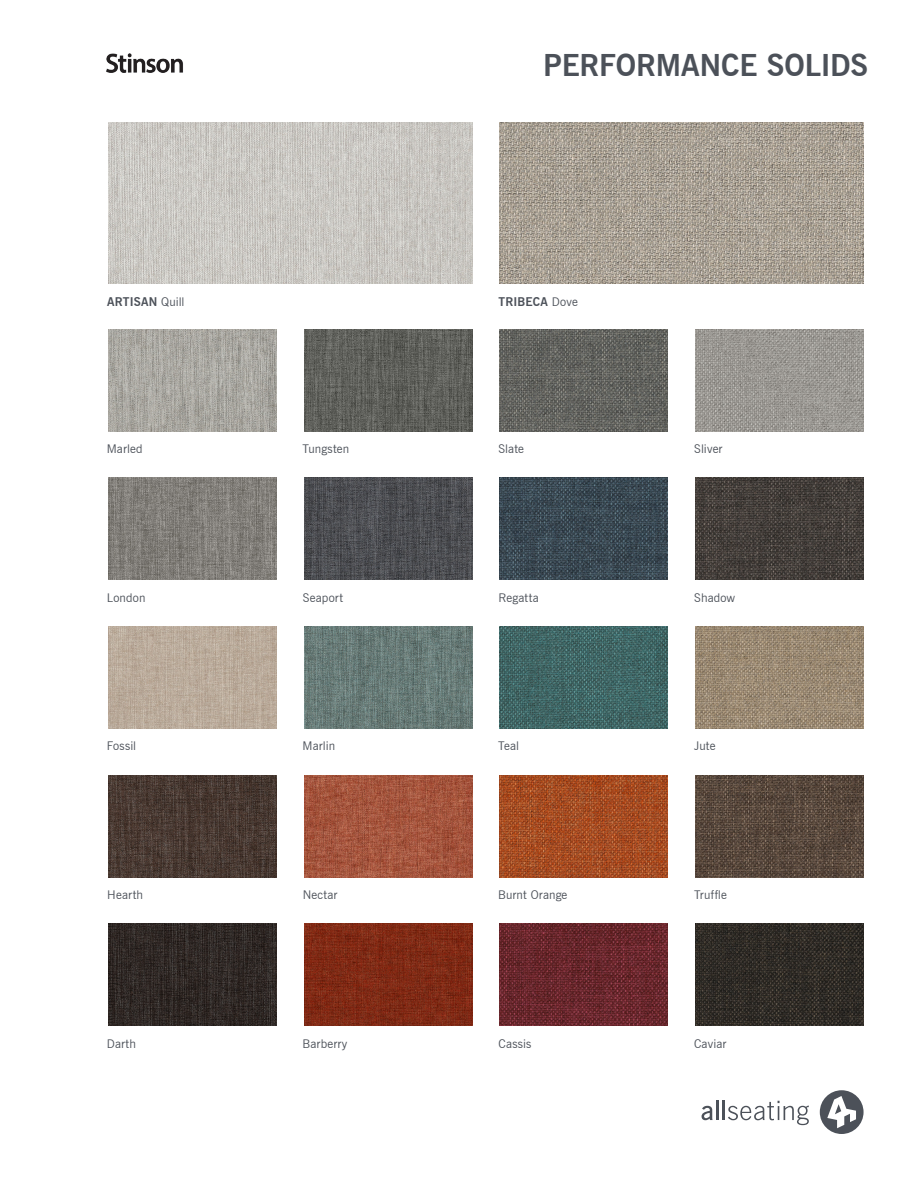
<style>
.page{position:relative;width:918px;height:1188px;background:#fff}
.page>*{position:absolute;margin:0;border:0;box-sizing:border-box;transform-origin:0 0}
.t1{font:700 30px "News Gothic BT";letter-spacing:-.01em;color:#4c5159}
.swatch{font:12px "News Gothic BT";letter-spacing:.01em;color:#4c5159}
.swatch-2{font:700 12px "News Gothic BT";letter-spacing:.015em;color:#4c5159}
.s1{font-weight:400}
</style>
<div class="page">
<svg style="left:820px;top:1090px;width:44px;height:44px"></svg>
<svg style="left:702px;top:1101px;width:16px;height:19px"></svg>
<hr style="left:722px;top:1101px;width:3px;height:19px;background:#4c5159">
<svg style="left:728px;top:1101px;width:81px;height:24px"></svg>
<img style="left:106px;top:53px;width:77px;height:19px">
<img style="left:108px;top:122px;width:364px;height:162px">
<img style="left:108px;top:329px;width:168px;height:102px">
<img style="left:108px;top:627px;width:168px;height:101px">
<img style="left:108px;top:478px;width:168px;height:102px">
<img style="left:108px;top:775px;width:168px;height:102px">
<img style="left:108px;top:924px;width:168px;height:102px">
<img style="left:500px;top:329px;width:168px;height:102px">
<img style="left:500px;top:627px;width:168px;height:101px">
<img style="left:500px;top:478px;width:168px;height:102px">
<img style="left:500px;top:775px;width:168px;height:102px">
<img style="left:500px;top:924px;width:168px;height:102px">
<img style="left:304px;top:329px;width:168px;height:102px">
<img style="left:304px;top:627px;width:168px;height:101px">
<img style="left:304px;top:478px;width:168px;height:102px">
<img style="left:304px;top:775px;width:168px;height:102px">
<img style="left:304px;top:924px;width:168px;height:102px">
<img style="left:696px;top:329px;width:168px;height:102px">
<img style="left:696px;top:627px;width:168px;height:101px">
<img style="left:696px;top:478px;width:168px;height:102px">
<img style="left:696px;top:775px;width:168px;height:102px">
<img style="left:696px;top:924px;width:168px;height:102px">
<img style="left:500px;top:122px;width:364px;height:162px">
<p class="t1" style="left:543px;top:47px;width:326px">PERFORMANCE SOLIDS</p>
<p class="swatch-2" style="left:107px;top:294px;width:79px">ARTISAN <span class="s1">Quill</span></p>
<p class="swatch-2" style="left:499px;top:294px;width:81px">TRIBECA <span class="s1">Dove</span></p>
<p class="swatch" style="left:107px;top:442px;width:37px">Marled</p>
<p class="swatch" style="left:303px;top:442px;width:48px">Tungsten</p>
<p class="swatch" style="left:498px;top:442px;width:27px">Slate</p>
<p class="swatch" style="left:694px;top:442px;width:30px">Sliver</p>
<p class="swatch" style="left:107px;top:590px;width:40px">London</p>
<p class="swatch" style="left:303px;top:590px;width:42px">Seaport</p>
<p class="swatch" style="left:499px;top:590px;width:42px">Regatta</p>
<p class="swatch" style="left:694px;top:590px;width:43px">Shadow</p>
<p class="swatch" style="left:107px;top:739px;width:31px">Fossil</p>
<p class="swatch" style="left:303px;top:739px;width:34px">Marlin</p>
<p class="swatch" style="left:498px;top:739px;width:23px">Teal</p>
<p class="swatch" style="left:694px;top:739px;width:23px">Jute</p>
<p class="swatch" style="left:107px;top:887px;width:37px">Hearth</p>
<p class="swatch" style="left:303px;top:887px;width:36px">Nectar</p>
<p class="swatch" style="left:498px;top:887px;width:71px">Burnt Orange</p>
<p class="swatch" style="left:694px;top:887px;width:34px">Truffle</p>
<p class="swatch" style="left:107px;top:1036px;width:31px">Darth</p>
<p class="swatch" style="left:303px;top:1036px;width:46px">Barberry</p>
<p class="swatch" style="left:499px;top:1036px;width:34px">Cassis</p>
<p class="swatch" style="left:694px;top:1036px;width:34px">Caviar</p>
</div>
